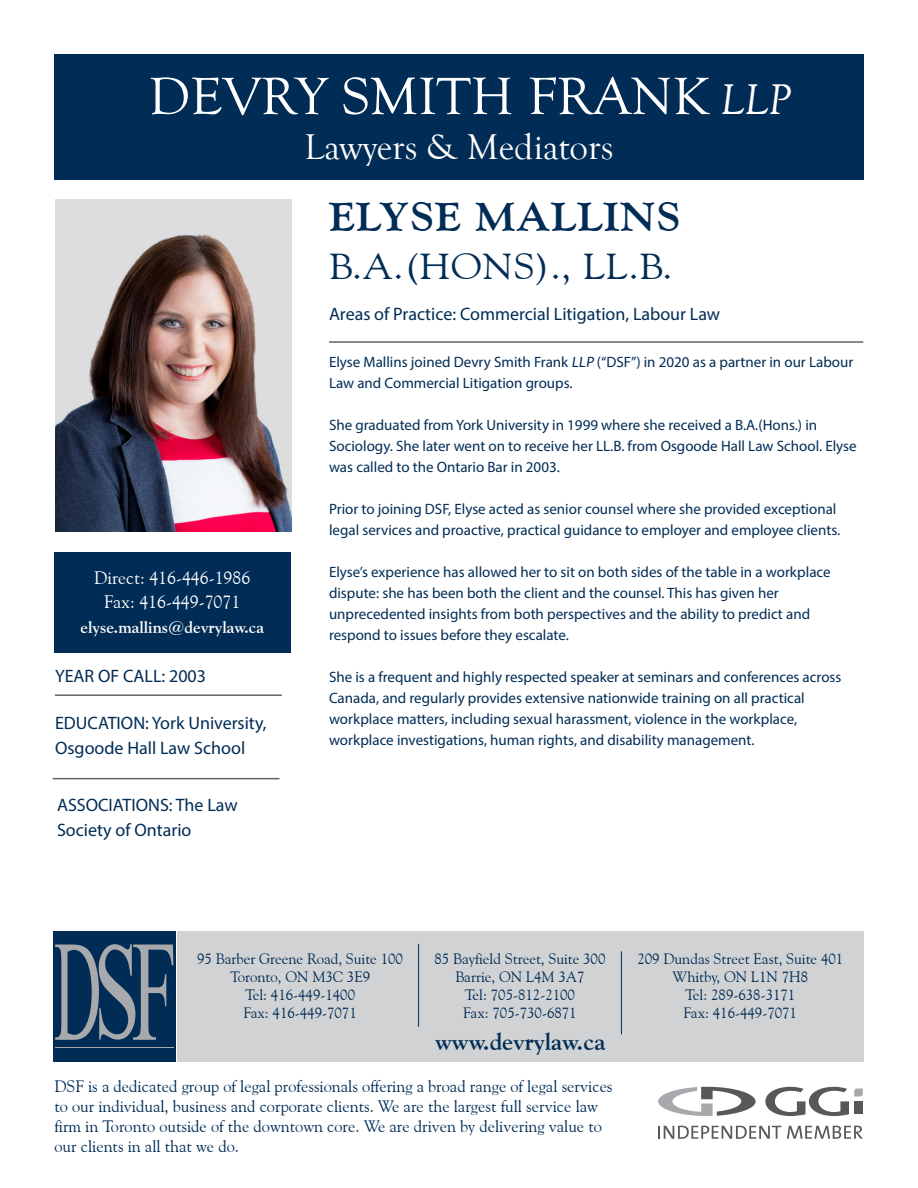
<style>
.page{position:relative;width:918px;height:1188px;background:#fff}
.page>*{position:absolute;margin:0;border:0;box-sizing:border-box;transform-origin:0 0}
.t1{font:54px "Goudy Old Style T";color:#fff;scale:1.04 1}
.t2{font:700 40.5px "Goudy Old Style BT";letter-spacing:.02em;color:#002c55;scale:1.1 1}
.t3{font:36.75px "Goudy Old Style T";color:#fff}
.t4{font:36px "Goudy Old Style BT";letter-spacing:.02em;color:#002c55;scale:1.1 1}
.t5{font:700 24px "Goudy Old Style BT";color:#002c55}
.t6{font:18px/24.8px "Myriad Pro";color:#002c55}
.t7{font:18px "Goudy Old Style BT";color:#fff}
.t8{font:16.5px/19.8px "Goudy Old Style BT";color:#002c55}
.t9{font:700 16.5px "Goudy Old Style BT";color:#fff}
.t10{font:15px/21px "Myriad Pro";color:#002c55}
.t11{font:15px "Goudy Old Style BT";color:#002c55}
.s1{font-style:italic;font-size:44.1px}
</style>
<div class="page">
<div style="left:54px;top:54px;width:810px;height:125px;background:#002c55"></div>
<div style="left:54px;top:553px;width:237px;height:100px;background:#002c55"></div>
<hr style="left:55px;top:694px;width:227px;height:2px;background:#636366">
<hr style="left:329px;top:341px;width:534px;height:2px;background:#636366">
<hr style="left:53px;top:778px;width:227px;height:1px;background:#636366">
<svg style="left:765px;top:1087px;width:98px;height:29px"></svg>
<svg style="left:658px;top:1087px;width:98px;height:29px"></svg>
<svg style="left:658px;top:1126px;width:123px;height:13px"></svg>
<svg style="left:787px;top:1126px;width:76px;height:13px"></svg>
<div style="left:177px;top:931px;width:687px;height:130px;background:#d1d2d4"></div>
<div style="left:54px;top:931px;width:122px;height:130px;background:#002c55"></div>
<svg style="left:55px;top:944px;width:118px;height:96px"></svg>
<hr style="left:55px;top:1047px;width:118px;height:1px;background:#a8a9ad">
<hr style="left:418px;top:944px;width:1px;height:83px;background:#002c55">
<hr style="left:621px;top:951px;width:1px;height:83px;background:#002c55">
<img style="left:55px;top:200px;width:237px;height:331px">
<p class="t1" style="left:148px;top:67px;width:619px">DEVRY SMITH FRANK <span class="s1">LLP</span></p>
<p class="t3" style="left:304px;top:127px;width:311px">Lawyers &amp; Mediators</p>
<p class="t7" style="left:94px;top:566px;width:158px">Direct: 416-446-1986</p>
<p class="t7" style="left:104px;top:591px;width:138px">Fax: 416-449-7071</p>
<p class="t9" style="left:81px;top:617px;width:185px">elyse.mallins@devrylaw.ca</p>
<p class="t6" style="left:55px;top:664px;width:152px">YEAR OF CALL: 2003</p>
<p class="t6" style="left:55px;top:710px;width:213px">EDUCATION: York University,<br>Osgoode Hall Law School</p>
<p class="t6" style="left:57px;top:792px;width:182px">ASSOCIATIONS: The Law<br>Society of Ontario</p>
<p class="t2" style="left:329px;top:192px;width:321px">ELYSE MALLINS</p>
<p class="t4" style="left:329px;top:244px;width:314px">B.A.(HONS)., LL.B.</p>
<p class="t6" style="left:329px;top:301px;width:393px">Areas of Practice: Commercial Litigation, Labour Law</p>
<p class="t10" style="left:329px;top:351px;width:526px">Elyse Mallins joined Devry Smith Frank LLP (“DSF”) in 2020 as a partner in our Labour<br>Law and Commercial Litigation groups.</p>
<p class="t10" style="left:329px;top:414px;width:529px">She graduated from York University in 1999 where she received a B.A.(Hons.) in<br>Sociology. She later went on to receive her LL.B. from Osgoode Hall Law School. Elyse was called to the Ontario Bar in 2003.</p>
<p class="t10" style="left:329px;top:498px;width:513px">Prior to joining DSF, Elyse acted as senior counsel where she provided exceptional legal services and proactive, practical guidance to employer and employee clients.</p>
<p class="t10" style="left:329px;top:561px;width:503px">Elyse’s experience has allowed her to sit on both sides of the table in a workplace dispute: she has been both the client and the counsel. This has given her unprecedented insights from both perspectives and the ability to predict and respond to issues before they escalate.</p>
<p class="t10" style="left:329px;top:666px;width:514px">She is a frequent and highly respected speaker at seminars and conferences across Canada, and regularly provides extensive nationwide training on all practical workplace matters, including sexual harassment, violence in the workplace, workplace investigations, human rights, and disability management.</p>
<p class="t11" style="left:197px;top:950px;width:207px">95 Barber Greene Road, Suite 100</p>
<p class="t11" style="left:230px;top:968px;width:142px">Toronto, ON M3C 3E9</p>
<p class="t11" style="left:245px;top:986px;width:112px">Tel: 416-449-1400</p>
<p class="t11" style="left:243px;top:1004px;width:115px">Fax: 416-449-7071</p>
<p class="t11" style="left:435px;top:950px;width:172px">85 Bayfield Street, Suite 300</p>
<p class="t11" style="left:455px;top:968px;width:131px">Barrie, ON L4M 3A7</p>
<p class="t11" style="left:465px;top:986px;width:112px">Tel: 705-812-2100</p>
<p class="t11" style="left:463px;top:1004px;width:115px">Fax: 705-730-6871</p>
<p class="t5" style="left:435px;top:1026px;width:172px">www.devrylaw.ca</p>
<p class="t8" style="left:54px;top:1076px;width:560px">DSF is a dedicated group of legal professionals offering a broad range of legal services to our individual, business and corporate clients. We are the largest full service law firm in Toronto outside of the downtown core. We are driven by delivering value to our clients in all that we do.</p>
<p class="t11" style="left:637px;top:950px;width:207px">209 Dundas Street East, Suite 401</p>
<p class="t11" style="left:673px;top:968px;width:137px">Whitby, ON L1N 7H8</p>
<p class="t11" style="left:685px;top:986px;width:112px">Tel: 289-638-3171</p>
<p class="t11" style="left:684px;top:1004px;width:115px">Fax: 416-449-7071</p>
</div>
